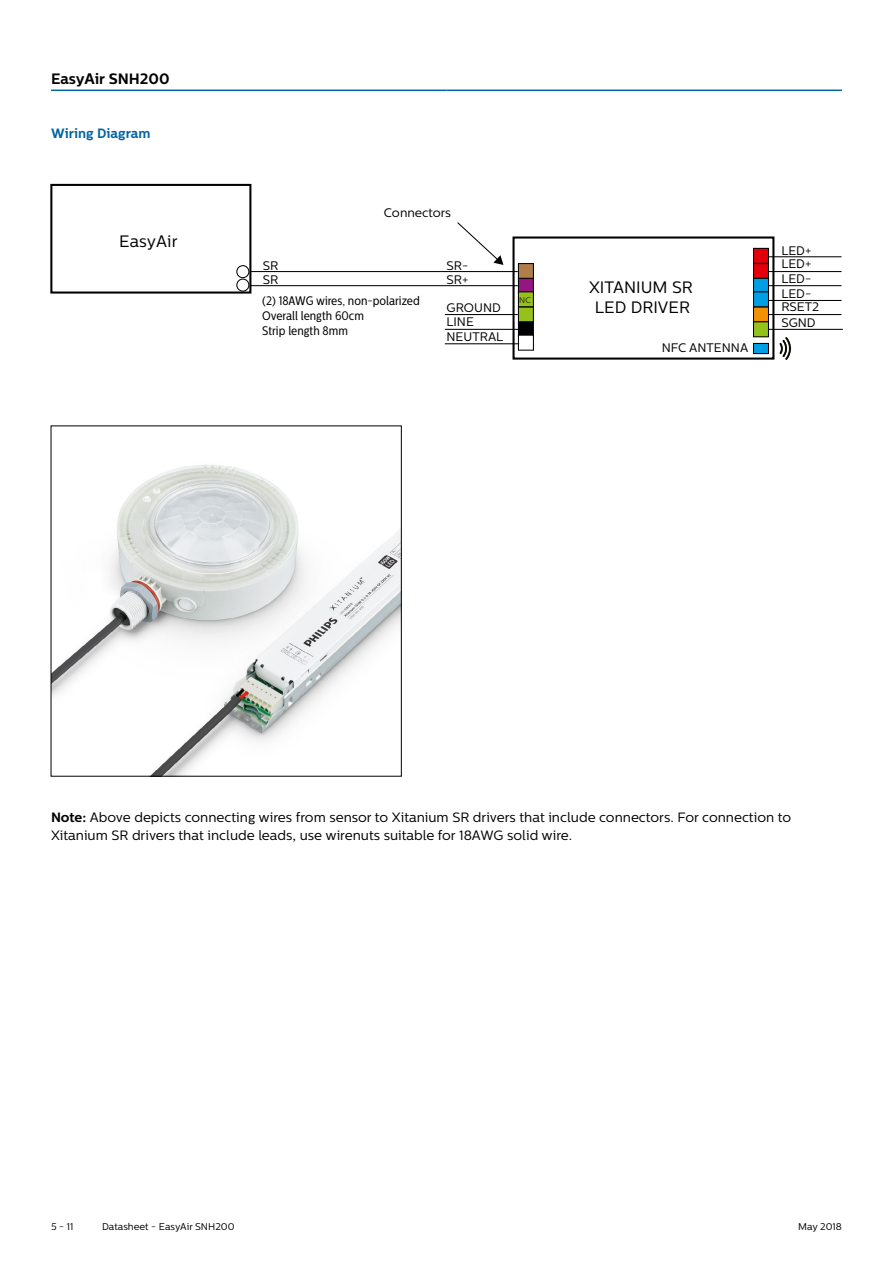
<style>
.page{position:relative;width:893px;height:1263px;background:#fff}
.page>*{position:absolute;margin:0;border:0;box-sizing:border-box;transform-origin:0 0}
.t1{font:16.5px/19.8px "Centrale Sans";color:#000;text-align:center}
.t2{font:700 15px "Centrale Sans";color:#000}
.t3{font:13.5px/18px "Centrale Sans";color:#000}
.t4{font:700 13.5px "Centrale Sans";color:#0066a2}
.t5{font:12.45px/13.8px "Centrale Sans";color:#000}
.t6{font:12.45px/14.9px "Centrale Sans Cnd";color:#000}
.t7{font:9.75px "Centrale Sans";color:#000}
.t8{font:300 8.25px "Centrale Sans";color:#000}
.s1{font-weight:700}
</style>
<div class="page">
<hr style="left:51px;top:90px;width:395px;height:1px;background:#0066a2">
<hr style="left:446px;top:90px;width:396px;height:1px;background:#0066a2">
<div style="left:512px;top:236px;width:262px;height:124px;border:2px solid #000"></div>
<div style="left:753px;top:248px;width:15px;height:15px;background:#e3000b"></div>
<div style="left:753px;top:248px;width:16px;height:16px;border:1px solid #000"></div>
<div style="left:753px;top:264px;width:15px;height:15px;background:#e3000b"></div>
<div style="left:753px;top:263px;width:16px;height:16px;border:1px solid #000"></div>
<div style="left:753px;top:278px;width:15px;height:15px;background:#009ee3"></div>
<div style="left:753px;top:278px;width:16px;height:16px;border:1px solid #000"></div>
<div style="left:753px;top:292px;width:15px;height:15px;background:#009ee3"></div>
<div style="left:753px;top:291px;width:16px;height:16px;border:1px solid #000"></div>
<div style="left:753px;top:307px;width:15px;height:15px;background:#f39100"></div>
<div style="left:753px;top:307px;width:16px;height:16px;border:1px solid #000"></div>
<div style="left:753px;top:322px;width:15px;height:15px;background:#94c11a"></div>
<div style="left:753px;top:321px;width:16px;height:16px;border:1px solid #000"></div>
<div style="left:753px;top:343px;width:15px;height:11px;background:#009ee3"></div>
<div style="left:753px;top:343px;width:16px;height:11px;border:1px solid #000"></div>
<div style="left:50px;top:184px;width:201px;height:110px;border:2px solid #000"></div>
<hr style="left:769px;top:256px;width:72px;height:1px;background:#000">
<hr style="left:769px;top:271px;width:72px;height:1px;background:#000">
<hr style="left:769px;top:285px;width:72px;height:1px;background:#000">
<hr style="left:769px;top:300px;width:72px;height:1px;background:#000">
<hr style="left:769px;top:314px;width:72px;height:1px;background:#000">
<hr style="left:769px;top:329px;width:74px;height:1px;background:#000">
<div style="left:518px;top:264px;width:15px;height:15px;background:#b07e49"></div>
<div style="left:518px;top:263px;width:16px;height:16px;border:1px solid #000"></div>
<div style="left:518px;top:278px;width:15px;height:15px;background:#941680"></div>
<div style="left:518px;top:278px;width:16px;height:16px;border:1px solid #000"></div>
<div style="left:518px;top:292px;width:15px;height:15px;background:#94c11a"></div>
<div style="left:518px;top:291px;width:16px;height:16px;border:1px solid #000"></div>
<div style="left:518px;top:307px;width:15px;height:15px;background:#94c11a"></div>
<div style="left:518px;top:307px;width:16px;height:16px;border:1px solid #000"></div>
<div style="left:518px;top:322px;width:15px;height:15px;background:#000"></div>
<div style="left:518px;top:321px;width:16px;height:16px;border:1px solid #000"></div>
<div style="left:518px;top:335px;width:16px;height:16px;border:1px solid #000"></div>
<hr style="left:250px;top:271px;width:268px;height:1px;background:#000">
<hr style="left:250px;top:285px;width:268px;height:1px;background:#000">
<hr style="left:445px;top:314px;width:73px;height:1px;background:#000">
<hr style="left:445px;top:329px;width:74px;height:1px;background:#000">
<hr style="left:445px;top:343px;width:74px;height:1px;background:#000">
<svg style="left:457px;top:222px;width:46px;height:43px"></svg>
<img style="left:779px;top:337px;width:13px;height:23px">
<div style="left:236px;top:265px;width:13px;height:13px;border:1px solid #000;border-radius:50%"></div>
<div style="left:236px;top:279px;width:13px;height:13px;border:1px solid #000;border-radius:50%"></div>
<img style="left:53px;top:464px;width:347px;height:310px">
<p class="t2" style="left:51px;top:70px;width:120px">EasyAir SNH200</p>
<p class="t4" style="left:51px;top:125px;width:101px">Wiring Diagram</p>
<p class="t1" style="left:119px;top:231px;width:60px">EasyAir</p>
<p class="t5" style="left:384px;top:205px;width:69px">Connectors</p>
<p class="t5" style="left:263px;top:258px;width:17px">SR<br>SR</p>
<p class="t6" style="left:262px;top:294px;width:159px">(2) 18AWG wires, non-polarized<br>Overall length 60cm<br>Strip length 8mm</p>
<p class="t5" style="left:447px;top:258px;width:23px">SR-</p>
<p class="t5" style="left:447px;top:272px;width:23px">SR+</p>
<p class="t5" style="left:447px;top:301px;width:56px">GROUND</p>
<p class="t5" style="left:447px;top:315px;width:58px;line-height:14.9px">LINE<br>NEUTRAL</p>
<p class="t8" style="left:519px;top:295px;width:13px">NC</p>
<p class="t1" style="left:589px;top:278px;width:105px">XITANIUM SR<br>LED DRIVER</p>
<p class="t5" style="left:662px;top:341px;width:88px">NFC ANTENNA</p>
<p class="t5" style="left:781px;top:244px;width:31px">LED+<br>LED+</p>
<p class="t5" style="left:781px;top:287px;width:31px">LED-</p>
<p class="t5" style="left:781px;top:271px;width:31px">LED-</p>
<p class="t5" style="left:781px;top:299px;width:39px;line-height:15.8px">RSET2<br>SGND</p>
<p class="t3" style="left:51px;top:809px;width:742px"><span class="s1">Note:</span> Above depicts connecting wires from sensor to Xitanium SR drivers that include connectors. For connection to<br>Xitanium SR drivers that include leads, use wirenuts suitable for 18AWG solid wire.</p>
<p class="t7" style="left:51px;top:1221px;width:24px">5 - 11</p>
<p class="t7" style="left:102px;top:1221px;width:134px">Datasheet - EasyAir SNH200</p>
<p class="t7" style="left:798px;top:1221px;width:45px">May 2018</p>
</div>
